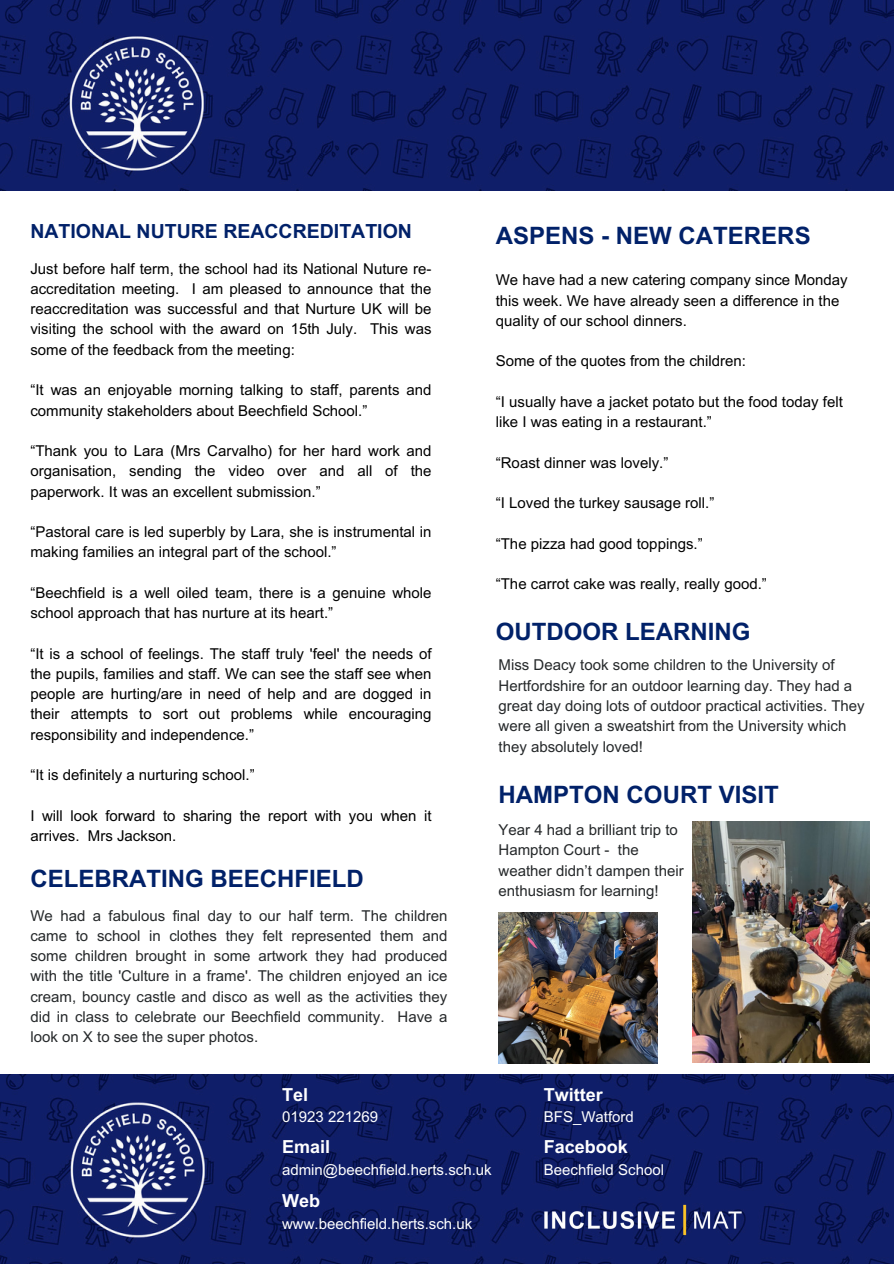
<style>
.page{position:relative;width:894px;height:1264px;background:#fff}
.page>*{position:absolute;margin:0;border:0;box-sizing:border-box;transform-origin:0 0}
.t1{font:700 24px "Arial";color:#012169}
.t2{font:700 19.5px "Arial";color:#012169}
.t3{font:700 18px "Arial";color:#fff}
.t4{font:15px/20.2px "Arial";color:#000}
.t5{font:15px/20.2px "Arial";color:#25282a}
.t6{font:15px "Arial";color:#fff}
</style>
<div class="page">
<img style="left:0;top:1074px;width:893px;height:189px">
<img style="left:541px;top:1195px;width:203px;height:48px">
<img style="left:0;top:0;width:893px;height:190px">
<img style="left:692px;top:822px;width:177px;height:240px">
<img style="left:498px;top:912px;width:159px;height:151px">
<p class="t2" style="left:30px;top:220px;width:383px">NATIONAL NUTURE REACCREDITATION</p>
<p class="t4" style="left:30px;top:258px;width:402px;text-align:justify">Just before half term, the school had its National Nuture re&shy;accreditation meeting. I am pleased to announce that the reaccreditation was successful and that Nurture UK will be visiting the school with the award on 15th July. This was some of the feedback from the meeting:</p>
<h3 class="t4" style="left:30px;top:380px;width:402px">“It was an enjoyable morning talking to staff, parents and community stakeholders about Beechfield School.”</h3>
<p class="t4" style="left:30px;top:440px;width:402px;text-align:justify">“Thank you to Lara (Mrs Carvalho) for her hard work and organisation, sending the video over and all of the paperwork. It was an excellent submission.”</p>
<h3 class="t4" style="left:30px;top:521px;width:402px">“Pastoral care is led superbly by Lara, she is instrumental in making families an integral part of the school.”</h3>
<p class="t4" style="left:30px;top:582px;width:402px">“Beechfield is a well oiled team, there is a genuine whole school approach that has nurture at its heart.”</p>
<h3 class="t4" style="left:30px;top:643px;width:402px;text-align:justify">“It is a school of feelings. The staff truly 'feel' the needs of the pupils, families and staff. We can see the staff see when people are hurting/are in need of help and are dogged in their attempts to sort out problems while encouraging responsibility and independence.”</h3>
<p class="t4" style="left:30px;top:764px;width:226px">“It is definitely a nurturing school.”</p>
<h3 class="t4" style="left:30px;top:805px;width:402px">I will look forward to sharing the report with you when it arrives. Mrs Jackson.</h3>
<p class="t1" style="left:30px;top:864px;width:335px">CELEBRATING BEECHFIELD</p>
<h3 class="t5" style="left:30px;top:905px;width:418px;text-align:justify">We had a fabulous final day to our half term. The children came to school in clothes they felt represented them and some children brought in some artwork they had produced with the title 'Culture in a frame'. The children enjoyed an ice cream, bouncy castle and disco as well as the activities they did in class to celebrate our Beechfield community. Have a look on X to see the super photos.</h3>
<p class="t1" style="left:495px;top:223px;width:316px">ASPENS - NEW CATERERS</p>
<p class="t4" style="left:495px;top:270px;width:353px">We have had a new catering company since Monday this week. We have already seen a difference in the quality of our school dinners.</p>
<p class="t4" style="left:495px;top:351px;width:252px">Some of the quotes from the children:</p>
<p class="t4" style="left:495px;top:391px;width:348px">“I usually have a jacket potato but the food today felt like I was eating in a restaurant.”</p>
<h1 class="t4" style="left:495px;top:452px;width:174px">“Roast dinner was lovely.”</h1>
<p class="t4" style="left:495px;top:493px;width:220px">“I Loved the turkey sausage roll.”</p>
<h1 class="t4" style="left:495px;top:533px;width:208px">“The pizza had good toppings.”</h1>
<p class="t4" style="left:495px;top:574px;width:272px">“The carrot cake was really, really good.”</p>
<p class="t1" style="left:495px;top:618px;width:256px">OUTDOOR LEARNING</p>
<p class="t5" style="left:498px;top:655px;width:367px">Miss Deacy took some children to the University of Hertfordshire for an outdoor learning day. They had a great day doing lots of outdoor practical activities. They were all given a sweatshirt from the University which they absolutely loved!</p>
<p class="t1" style="left:498px;top:781px;width:281px">HAMPTON COURT VISIT</p>
<p class="t5" style="left:498px;top:819px;width:187px">Year 4 had a brilliant trip to<br>Hampton Court - the weather didn’t dampen their enthusiasm for learning!</p>
<p class="t3" style="left:282px;top:1084px;width:27px">Tel</p>
<p class="t6" style="left:282px;top:1108px;width:97px">01923 221269</p>
<p class="t3" style="left:282px;top:1136px;width:49px">Email</p>
<p class="t6" style="left:282px;top:1160px;width:211px">admin@beechfield.herts.sch.uk</p>
<p class="t3" style="left:282px;top:1190px;width:39px">Web</p>
<p class="t6" style="left:282px;top:1215px;width:192px">www.beechfield.herts.sch.uk</p>
<h1 class="t3" style="left:543px;top:1084px;width:60px">Twitter</h1>
<p class="t6" style="left:543px;top:1108px;width:91px">BFS_Watford</p>
<p class="t3" style="left:543px;top:1136px;width:85px">Facebook</p>
<p class="t6" style="left:543px;top:1160px;width:122px">Beechfield School</p>
</div>
